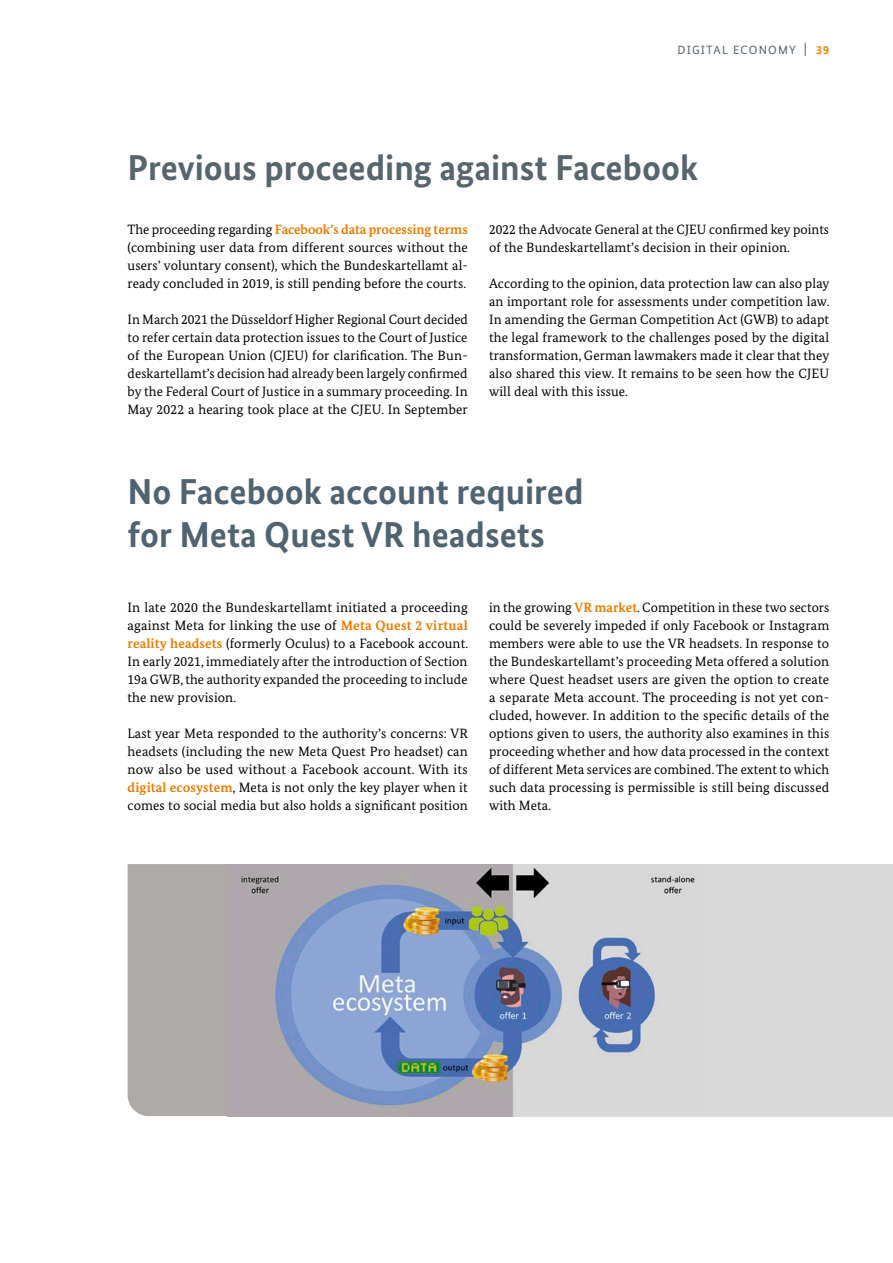
<style>
.page{position:relative;width:893px;height:1263px;background:#fff}
.page>*{position:absolute;margin:0;border:0;box-sizing:border-box;transform-origin:0 0}
.t1{font:700 36px/43.2px "Bundes Sans";color:#4f6370}
.t2{font:700 36px "Bundes Sans";color:#57656c}
.t3{font:13.5px/18px "Bundes Serif";letter-spacing:.01em;color:#000;text-align:justify}
.t4{font:12px "Bundes Sans";letter-spacing:.1em;color:#57656c}
.s1{font-size:15px}
.s2{font-weight:700;color:#ef7b00}
</style>
<div class="page">
<div style="left:128px;top:864px;width:100px;height:252px;background:#aeaaa8"></div>
<img style="left:228px;top:864px;width:476px;height:252px">
<div style="left:704px;top:864px;width:189px;height:252px;background:#d9d9d9"></div>
<p class="t4" style="left:677px;top:43px;width:153px">DIGITAL ECONOMY <span class="s1">|</span> <span class="s2">39</span></p>
<h2 class="t2" style="left:128px;top:146px;width:572px">Previous proceeding against Facebook</h2>
<p class="t3" style="left:128px;top:220px;width:342px">The proceeding regarding <span class="s2">Facebook’s data processing terms </span>(combining user data from different sources without the users’ voluntary consent), which the Bundeskartellamt al&shy;ready concluded in 2019, is still pending before the courts.</p>
<p class="t3" style="left:128px;top:310px;width:342px">In March 2021 the Düsseldorf Higher Regional Court decided to refer certain data protection issues to the Court of Justice of the European Union (CJEU) for clarification. The Bun&shy;deskartellamt’s decision had already been largely confirmed by the Federal Court of Justice in a summary proceeding. In May 2022 a hearing took place at the CJEU. In September</p>
<p class="t3" style="left:489px;top:220px;width:342px">2022 the Advocate General at the CJEU confirmed key points of the Bundeskartellamt’s decision in their opinion.</p>
<p class="t3" style="left:489px;top:274px;width:342px">According to the opinion, data protection law can also play an important role for assessments under competition law.<br>In amending the German Competition Act (GWB) to adapt the legal framework to the challenges posed by the digital transformation, German lawmakers made it clear that they also shared this view. It remains to be seen how the CJEU will deal with this issue.</p>
<h2 class="t1" style="left:128px;top:470px;width:458px">No Facebook account required for Meta Quest VR headsets</h2>
<p class="t3" style="left:128px;top:598px;width:342px">In late 2020 the Bundeskartellamt initiated a proceeding against Meta for linking the use of <span class="s2">Meta Quest 2 virtual reality headsets</span> (formerly Oculus) to a Facebook account.<br>In early 2021, immediately after the introduction of Section 19a GWB, the authority expanded the proceeding to include the new provision.</p>
<p class="t3" style="left:128px;top:724px;width:342px">Last year Meta responded to the authority’s concerns: VR headsets (including the new Meta Quest Pro headset) can now also be used without a Facebook account. With its <span class="s2">digital ecosystem</span>, Meta is not only the key player when it comes to social media but also holds a significant position</p>
<p class="t3" style="left:489px;top:598px;width:342px">in the growing <span class="s2">VR market</span>. Competition in these two sectors could be severely impeded if only Facebook or Instagram members were able to use the VR headsets. In response to the Bundeskartellamt’s proceeding Meta offered a solution where Quest headset users are given the option to create a separate Meta account. The proceeding is not yet con&shy;cluded, however. In addition to the specific details of the options given to users, the authority also examines in this proceeding whether and how data processed in the context of different Meta services are combined. The extent to which such data processing is permissible is still being discussed with Meta.</p>
</div>
